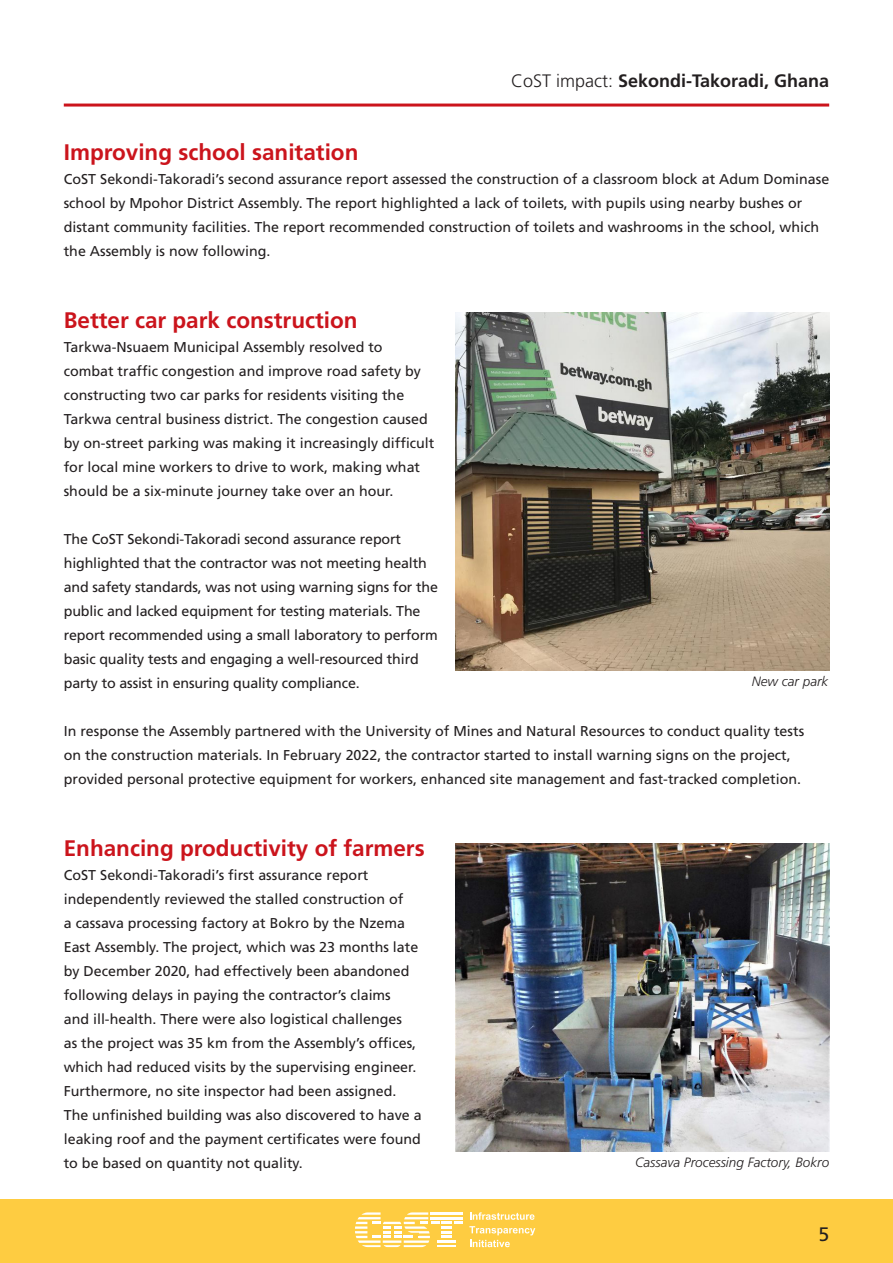
<style>
.page{position:relative;width:893px;height:1263px;background:#fff}
.page>*{position:absolute;margin:0;border:0;box-sizing:border-box;transform-origin:0 0}
.Sub_Heading{font:700 22.5px "Frutiger";color:#cb141c}
.t1{font:19.5px "Frutiger";color:#231f20}
.t2{font:700 18px "Frutiger";color:#231f20}
.Body_Text{font:14.25px/24px "Frutiger";color:#231f20}
.t3{font:italic 300 13.5px "Frutiger";color:#231f20}
.s1{font-weight:300}
</style>
<div class="page">
<div style="left:0;top:1199px;width:893px;height:64px;background:#fecc41"></div>
<svg style="left:355px;top:1212px;width:108px;height:35px"></svg>
<svg style="left:470px;top:1212px;width:65px;height:8px"></svg>
<svg style="left:469px;top:1226px;width:66px;height:21px"></svg>
<hr style="left:64px;top:104px;width:765px;height:3px;background:#cb141c">
<img style="left:455px;top:312px;width:374px;height:359px">
<img style="left:455px;top:843px;width:374px;height:308px">
<p class="t2" style="left:511px;top:71px;width:320px"><span class="s1">CoST impact:</span> Sekondi-Takoradi, Ghana</p>
<p class="Sub_Heading" style="left:64px;top:139px;width:296px">Improving school sanitation</p>
<p class="Body_Text" style="left:64px;top:167px;width:767px">CoST Sekondi-Takoradi’s second assurance report assessed the construction of a classroom block at Adum Dominase school by Mpohor District Assembly. The report highlighted a lack of toilets, with pupils using nearby bushes or distant community facilities. The report recommended construction of toilets and washrooms in the school, which the Assembly is now following.</p>
<p class="Sub_Heading" style="left:64px;top:307px;width:295px">Better car park construction</p>
<p class="Body_Text" style="left:64px;top:335px;width:372px">Tarkwa-Nsuaem Municipal Assembly resolved to combat traffic congestion and improve road safety by constructing two car parks for residents visiting the Tarkwa central business district. The congestion caused by on-street parking was making it increasingly difficult for local mine workers to drive to work, making what should be a six-minute journey take over an hour.</p>
<p class="Body_Text" style="left:64px;top:527px;width:376px">The CoST Sekondi-Takoradi second assurance report highlighted that the contractor was not meeting health and safety standards, was not using warning signs for the public and lacked equipment for testing materials. The report recommended using a small laboratory to perform basic quality tests and engaging a well-resourced third party to assist in ensuring quality compliance.</p>
<p class="Body_Text" style="left:64px;top:719px;width:742px">In response the Assembly partnered with the University of Mines and Natural Resources to conduct quality tests on the construction materials. In February 2022, the contractor started to install warning signs on the project, provided personal protective equipment for workers, enhanced site management and fast-tracked completion.</p>
<p class="t3" style="left:752px;top:674px;width:78px">New car park</p>
<p class="Sub_Heading" style="left:64px;top:835px;width:362px">Enhancing productivity of farmers</p>
<p class="Body_Text" style="left:64px;top:863px;width:359px">CoST Sekondi-Takoradi’s first assurance report independently reviewed the stalled construction of<br>a cassava processing factory at Bokro by the Nzema East Assembly. The project, which was 23 months late by December 2020, had effectively been abandoned following delays in paying the contractor’s claims<br>and ill-health. There were also logistical challenges<br>as the project was 35 km from the Assembly’s offices, which had reduced visits by the supervising engineer.<br>Furthermore, no site inspector had been assigned.<br>The unfinished building was also discovered to have a leaking roof and the payment certificates were found to be based on quantity not quality.</p>
<p class="t3" style="left:635px;top:1155px;width:196px">Cassava Processing Factory, Bokro</p>
<h2 class="t1" style="left:818px;top:1223px;width:12px">5</h2>
</div>
